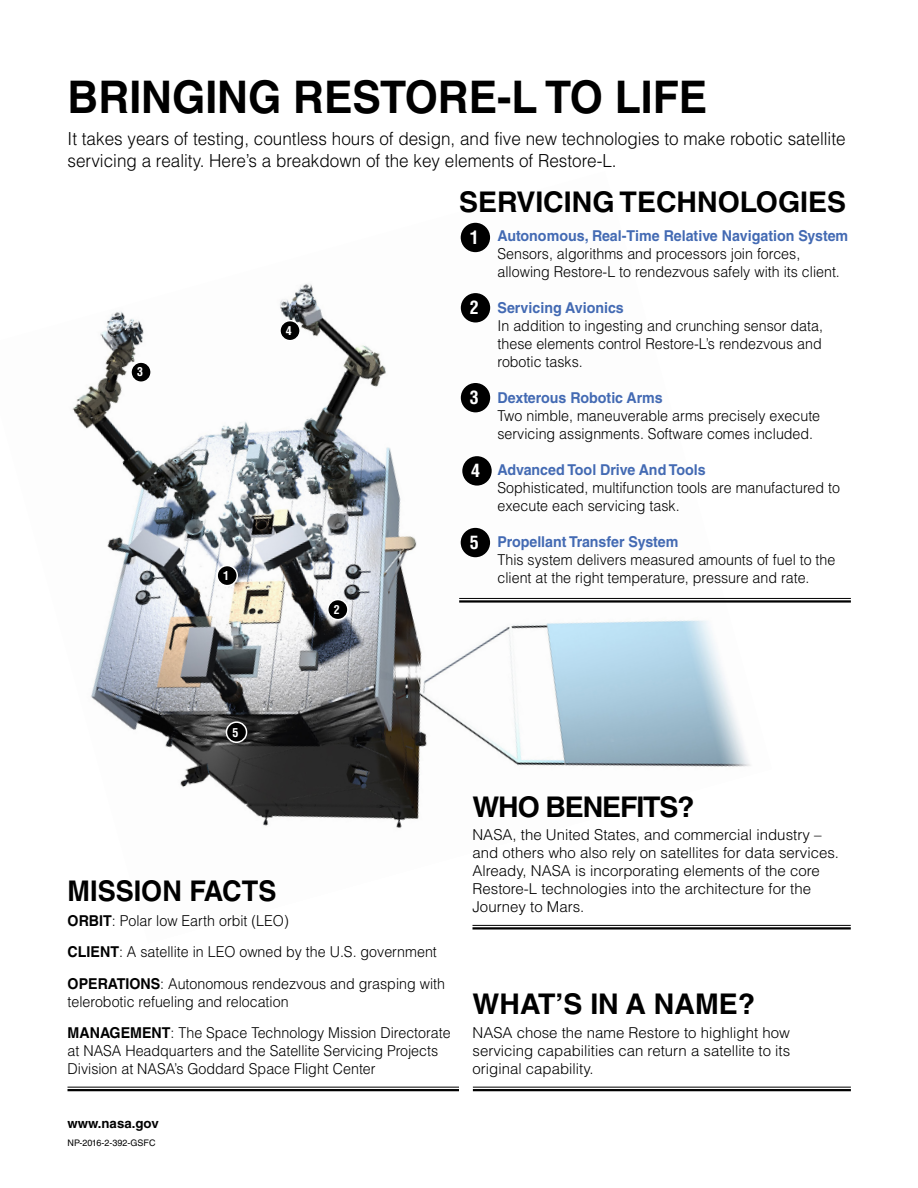
<style>
.page{position:relative;width:918px;height:1188px;background:#fff}
.page>*{position:absolute;margin:0;border:0;box-sizing:border-box;transform-origin:0 0}
.t1{font:700 45px "Helvetica LT Std";color:#000;scale:.95 1}
.t2{font:700 28.5px "Helvetica LT Std";color:#000}
.t3{font:700 28.5px "Helvetica LT Std";color:#000;scale:.95 1}
.t4{font:700 28.5px "Helvetica LT Std";letter-spacing:-.04em;color:#000}
.t5{font:300 18px/21.6px "Helvetica LT Std";color:#000;scale:.95 1}
.t6{font:700 condensed 18px "Helvetica LT Std";color:#fff}
.t7{font:300 15px/18px "Helvetica LT Std";color:#000;scale:.95 1}
.t8{font:300 15px/18px "Helvetica LT Std";color:#000}
.t9{font:700 15px "Helvetica LT Std";color:#436ab3;scale:.95 1}
.t10{font:700 13.2px "Helvetica LT Std";color:#000}
.t11{font:700 condensed 12px "Helvetica LT Std";color:#fff}
.t12{font:9px "Helvetica LT Std";color:#000}
.s1{font-weight:700}
</style>
<div class="page">
<img style="left:72px;top:284px;width:700px;height:641px">
<div style="left:217px;top:566px;width:20px;height:20px;background:#000;border-radius:50%"></div>
<div style="left:216px;top:565px;width:22px;height:21px;border:2px solid #fff;border-radius:50%"></div>
<div style="left:328px;top:600px;width:20px;height:20px;background:#000;border-radius:50%"></div>
<div style="left:327px;top:599px;width:22px;height:21px;border:2px solid #fff;border-radius:50%"></div>
<div style="left:131px;top:362px;width:20px;height:20px;background:#000;border-radius:50%"></div>
<div style="left:130px;top:361px;width:22px;height:22px;border:2px solid #fff;border-radius:50%"></div>
<div style="left:280px;top:321px;width:20px;height:20px;background:#000;border-radius:50%"></div>
<div style="left:279px;top:320px;width:22px;height:21px;border:2px solid #fff;border-radius:50%"></div>
<div style="left:226px;top:722px;width:21px;height:20px;background:#000;border-radius:50%"></div>
<div style="left:226px;top:721px;width:21px;height:22px;border:2px solid #fff;border-radius:50%"></div>
<hr style="left:68px;top:1087px;width:391px;height:1px;background:#000">
<hr style="left:68px;top:1089px;width:391px;height:2px;background:#000">
<div style="left:460px;top:222px;width:31px;height:31px;background:#000;border-radius:50%"></div>
<div style="left:459px;top:221px;width:33px;height:33px;border:2px solid #fff;border-radius:50%"></div>
<div style="left:460px;top:527px;width:31px;height:31px;background:#000;border-radius:50%"></div>
<div style="left:459px;top:526px;width:33px;height:33px;border:2px solid #fff;border-radius:50%"></div>
<div style="left:462px;top:455px;width:30px;height:31px;background:#000;border-radius:50%"></div>
<div style="left:461px;top:455px;width:32px;height:32px;border:2px solid #fff;border-radius:50%"></div>
<div style="left:460px;top:382px;width:31px;height:31px;background:#000;border-radius:50%"></div>
<div style="left:459px;top:381px;width:33px;height:33px;border:2px solid #fff;border-radius:50%"></div>
<div style="left:460px;top:292px;width:31px;height:31px;background:#000;border-radius:50%"></div>
<div style="left:459px;top:292px;width:33px;height:32px;border:2px solid #fff;border-radius:50%"></div>
<hr style="left:459px;top:598px;width:392px;height:1px;background:#000">
<hr style="left:459px;top:600px;width:392px;height:3px;background:#000">
<hr style="left:472px;top:925px;width:379px;height:1px;background:#000">
<hr style="left:472px;top:927px;width:379px;height:3px;background:#000">
<hr style="left:473px;top:1087px;width:378px;height:1px;background:#000">
<hr style="left:473px;top:1089px;width:378px;height:2px;background:#000">
<h1 class="t1" style="left:68px;top:70px;width:675px">BRINGING RESTORE-L TO LIFE</h1>
<p class="t5" style="left:68px;top:128px;width:821px">It takes years of testing, countless hours of design, and five new technologies to make robotic satellite servicing a reality. Here’s a breakdown of the key elements of Restore-L.</p>
<p class="t11" style="left:137px;top:365px;width:7px">3</p>
<p class="t11" style="left:286px;top:323px;width:7px">4</p>
<p class="t11" style="left:223px;top:568px;width:7px">1</p>
<p class="t11" style="left:334px;top:602px;width:7px">2</p>
<h2 class="t2" style="left:459px;top:185px;width:389px">SERVICING TECHNOLOGIES</h2>
<p class="t6" style="left:470px;top:226px;width:10px">1</p>
<p class="t6" style="left:470px;top:296px;width:10px">2</p>
<p class="t6" style="left:470px;top:386px;width:10px">3</p>
<p class="t6" style="left:471px;top:460px;width:10px">4</p>
<p class="t6" style="left:470px;top:531px;width:10px">5</p>
<p class="t9" style="left:498px;top:226px;width:371px">Autonomous, Real-Time Relative Navigation System</p>
<p class="t7" style="left:498px;top:244px;width:362px">Sensors, algorithms and processors join forces, allowing Restore-L to rendezvous safely with its client.</p>
<p class="t9" style="left:498px;top:298px;width:135px">Servicing Avionics</p>
<p class="t7" style="left:498px;top:316px;width:344px;text-align:justify">In addition to ingesting and crunching sensor data, these elements control Restore-L’s rendezvous and robotic tasks.</p>
<p class="t9" style="left:498px;top:388px;width:175px">Dexterous Robotic Arms</p>
<p class="t7" style="left:498px;top:406px;width:341px">Two nimble, maneuverable arms precisely execute servicing assignments. Software comes included.</p>
<p class="t9" style="left:498px;top:460px;width:221px">Advanced Tool Drive And Tools</p>
<p class="t7" style="left:498px;top:478px;width:362px">Sophisticated, multifunction tools are manufactured to execute each servicing task.</p>
<p class="t9" style="left:498px;top:532px;width:192px">Propellant Transfer System</p>
<p class="t7" style="left:498px;top:550px;width:357px">This system delivers measured amounts of fuel to the client at the right temperature, pressure and rate.</p>
<p class="t11" style="left:232px;top:725px;width:7px">5</p>
<h2 class="t3" style="left:68px;top:873px;width:221px">MISSION FACTS</h2>
<p class="t7" style="left:68px;top:904px;width:399px;line-height:31.5px"><span class="s1">ORBIT</span>: Polar low Earth orbit (LEO)<br><span class="s1">CLIENT</span>: A satellite in LEO owned by the U.S. government<br><span class="s1">OPERATIONS</span>: Autonomous rendezvous and grasping with</p>
<p class="t7" style="left:68px;top:985px;width:405px;line-height:31.5px">telerobotic refueling and relocation<br><span class="s1">MANAGEMENT</span>: The Space Technology Mission Directorate</p>
<p class="t7" style="left:68px;top:1042px;width:392px">at NASA Headquarters and the Satellite Servicing Projects<br>Division at NASA’s Goddard Space Flight Center</p>
<p class="t10" style="left:67px;top:1115px;width:93px">www.nasa.gov</p>
<p class="t12" style="left:68px;top:1138px;width:89px">NP-2016-2-392-GSFC</p>
<h2 class="t4" style="left:472px;top:790px;width:224px">WHO BENEFITS?</h2>
<p class="t8" style="left:472px;top:826px;width:368px">NASA, the United States, and commercial industry – and others who also rely on satellites for data services.<br>Already, NASA is incorporating elements of the core Restore-L technologies into the architecture for the Journey to Mars.</p>
<h2 class="t2" style="left:473px;top:987px;width:284px">WHAT’S IN A NAME?</h2>
<p class="t8" style="left:473px;top:1023px;width:319px;text-align:justify">NASA chose the name Restore to highlight how servicing capabilities can return a satellite to its original capability.</p>
</div>
